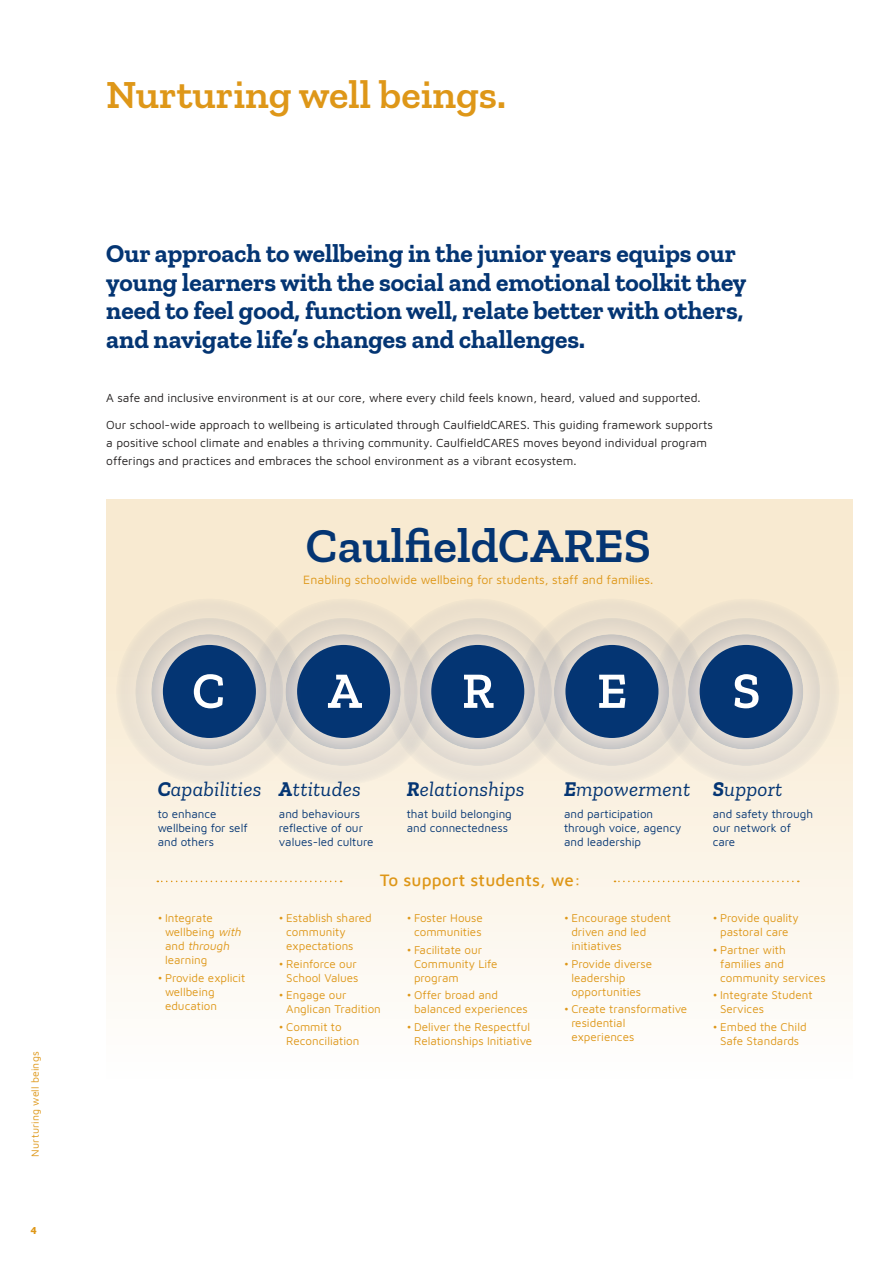
<style>
.page{position:relative;width:893px;height:1263px;background:#fff}
.page>*{position:absolute;margin:0;border:0;box-sizing:border-box;transform-origin:0 0}
.t1{font:600 49.35px "Zilla Slab";color:#043573}
.t2{font:600 40.5px "Zilla Slab";color:#de9718}
.t3{font:700 25.5px/28.5px "Zilla Slab";color:#043573}
.t4{font:italic 21px "Zilla Slab";letter-spacing:.01em;color:#043573}
.t5{font:500 16.95px "Maven Pro";letter-spacing:.01em;color:#de9718}
.t6{font:12.3px "Maven Pro";color:#de9718}
.t7{font:12px/18px "Maven Pro";color:#221f1f}
.t8{font:11.55px/14px "Maven Pro";color:#de9718}
.t9{font:11.55px/14px "Maven Pro";color:#043573}
.t10{font:10.5px "Maven Pro";letter-spacing:.02em;color:#de9718}
.t11{font:700 10.5px "Maven Pro";color:#de9718}
.s1{font-weight:700}
.s2{font-style:italic}
</style>
<div class="page">
<div style="left:106px;top:499px;width:747px;height:623px;background:linear-gradient(to bottom,#f7e6c8,#fff)"></div>
<svg style="left:157px;top:880px;width:185px;height:2px"></svg>
<svg style="left:614px;top:880px;width:185px;height:2px"></svg>
<img style="left:705px;top:598px;width:135px;height:187px">
<img style="left:705px;top:618px;width:115px;height:148px">
<img style="left:705px;top:634px;width:98px;height:115px">
<div style="left:700px;top:645px;width:93px;height:93px;background:#043573;border-radius:50%"></div>
<svg style="left:734px;top:674px;width:25px;height:34px"></svg>
<img style="left:571px;top:598px;width:134px;height:187px">
<img style="left:571px;top:618px;width:115px;height:148px">
<img style="left:571px;top:634px;width:98px;height:115px">
<div style="left:565px;top:645px;width:93px;height:93px;background:#043573;border-radius:50%"></div>
<svg style="left:599px;top:675px;width:26px;height:33px"></svg>
<img style="left:437px;top:598px;width:134px;height:187px">
<img style="left:437px;top:618px;width:115px;height:148px">
<img style="left:437px;top:634px;width:98px;height:115px">
<div style="left:431px;top:645px;width:93px;height:93px;background:#043573;border-radius:50%"></div>
<svg style="left:464px;top:675px;width:30px;height:33px"></svg>
<img style="left:303px;top:598px;width:134px;height:187px">
<img style="left:303px;top:618px;width:115px;height:148px">
<img style="left:303px;top:634px;width:98px;height:115px">
<div style="left:297px;top:645px;width:93px;height:93px;background:#043573;border-radius:50%"></div>
<svg style="left:328px;top:675px;width:34px;height:33px"></svg>
<img style="left:116px;top:598px;width:187px;height:187px">
<img style="left:135px;top:618px;width:148px;height:148px">
<img style="left:151px;top:634px;width:116px;height:115px">
<div style="left:163px;top:645px;width:93px;height:93px;background:#043573;border-radius:50%"></div>
<svg style="left:194px;top:674px;width:29px;height:34px"></svg>
<h2 class="t2" style="left:106px;top:80px;width:401px">Nurturing well beings.</h2>
<h3 class="t3" style="left:106px;top:242px;width:642px">Our approach to wellbeing in the junior years equips our young learners with the social and emotional toolkit they need to feel good, function well, relate better with others, and navigate life’s changes and challenges.</h3>
<p class="t7" style="left:106px;top:389px;width:596px">A safe and inclusive environment is at our core, where every child feels known, heard, valued and supported.</p>
<p class="t7" style="left:106px;top:415px;width:608px">Our school-wide approach to wellbeing is articulated through Caul昀椀eldCARES. This guiding framework supports a positive school climate and enables a thriving community. Caul昀椀eldCARES moves beyond individual program offerings and practices and embraces the school environment as a vibrant ecosystem.</p>
<h1 class="t1" style="left:306px;top:518px;width:346px">Caul昀椀eldCARES</h1>
<p class="t6" style="left:303px;top:572px;width:352px">Enabling schoolwide wellbeing for students, staff and families.</p>
<p class="t10" style="left:28px;top:1157px;width:107px;rotate:-90deg">Nurturing well beings</p>
<p class="t11" style="left:30px;top:1227px;width:8px">4</p>
<h3 class="t4" style="left:158px;top:781px;width:105px"><span class="s1">C</span>apabilities</h3>
<h3 class="t4" style="left:279px;top:781px;width:83px"><span class="s1">A</span>ttitudes</h3>
<h3 class="t4" style="left:407px;top:781px;width:119px"><span class="s1">R</span>elationships</h3>
<h3 class="t4" style="left:564px;top:781px;width:128px"><span class="s1">E</span>mpowerment</h3>
<h3 class="t4" style="left:713px;top:781px;width:71px"><span class="s1">S</span>upport</h3>
<p class="t9" style="left:158px;top:807px;width:92px">to enhance wellbeing for self and others</p>
<p class="t9" style="left:279px;top:807px;width:96px">and behaviours<br>re昀氀ective of our values-led culture</p>
<p class="t9" style="left:407px;top:807px;width:107px">that build belonging and connectedness</p>
<p class="t9" style="left:564px;top:807px;width:119px">and participation through voice, agency and leadership</p>
<p class="t9" style="left:713px;top:807px;width:102px">and safety through our network of care</p>
<h3 class="t5" style="left:380px;top:874px;width:202px">To support students, we:</h3>
<p class="t8" style="left:165px;top:911px;width:81px;text-indent:-7px">• Integrate wellbeing <span class="s2">with </span>a n d <span class="s2">through </span>learning</p>
<p class="t8" style="left:165px;top:970px;width:82px;text-indent:-7px">• Provide explicit wellbeing education</p>
<p class="t8" style="left:286px;top:911px;width:87px;text-indent:-7px">• Establish shared community expectations</p>
<p class="t8" style="left:279px;top:956px;width:81px;text-align:right">• Reinforce our<br>School Values</p>
<p class="t8" style="left:286px;top:988px;width:96px;text-indent:-7px">• Engage our<br>Anglican Tradition</p>
<p class="t8" style="left:286px;top:1019px;width:75px;text-indent:-7px">• Commit to<br>Reconciliation</p>
<p class="t8" style="left:407px;top:911px;width:78px;text-align:center">• Foster House communities</p>
<p class="t8" style="left:414px;top:942px;width:85px;text-indent:-7px">• Facilitate our<br>Community Life program</p>
<p class="t8" style="left:414px;top:988px;width:115px;text-indent:-7px">• Offer broad and balanced experiences</p>
<p class="t8" style="left:407px;top:1019px;width:127px;text-align:right">• Deliver the Respectful<br>Relationships Initiative</p>
<p class="t8" style="left:571px;top:911px;width:101px;text-indent:-7px">• Encourage student driven and led initiatives</p>
<p class="t8" style="left:571px;top:956px;width:82px;text-indent:-7px">• Provide diverse leadership opportunities</p>
<p class="t8" style="left:571px;top:1002px;width:117px;text-indent:-7px">• Create transformative residential experiences</p>
<p class="t8" style="left:713px;top:911px;width:88px;text-align:center">• Provide quality pastoral care</p>
<p class="t8" style="left:720px;top:942px;width:107px;text-indent:-7px">• Partner with families and community services</p>
<p class="t8" style="left:720px;top:988px;width:94px;text-indent:-7px">• Integrate Student<br>Services</p>
<p class="t8" style="left:713px;top:1019px;width:95px;text-align:center">• Embed the Child<br>Safe Standards</p>
</div>
